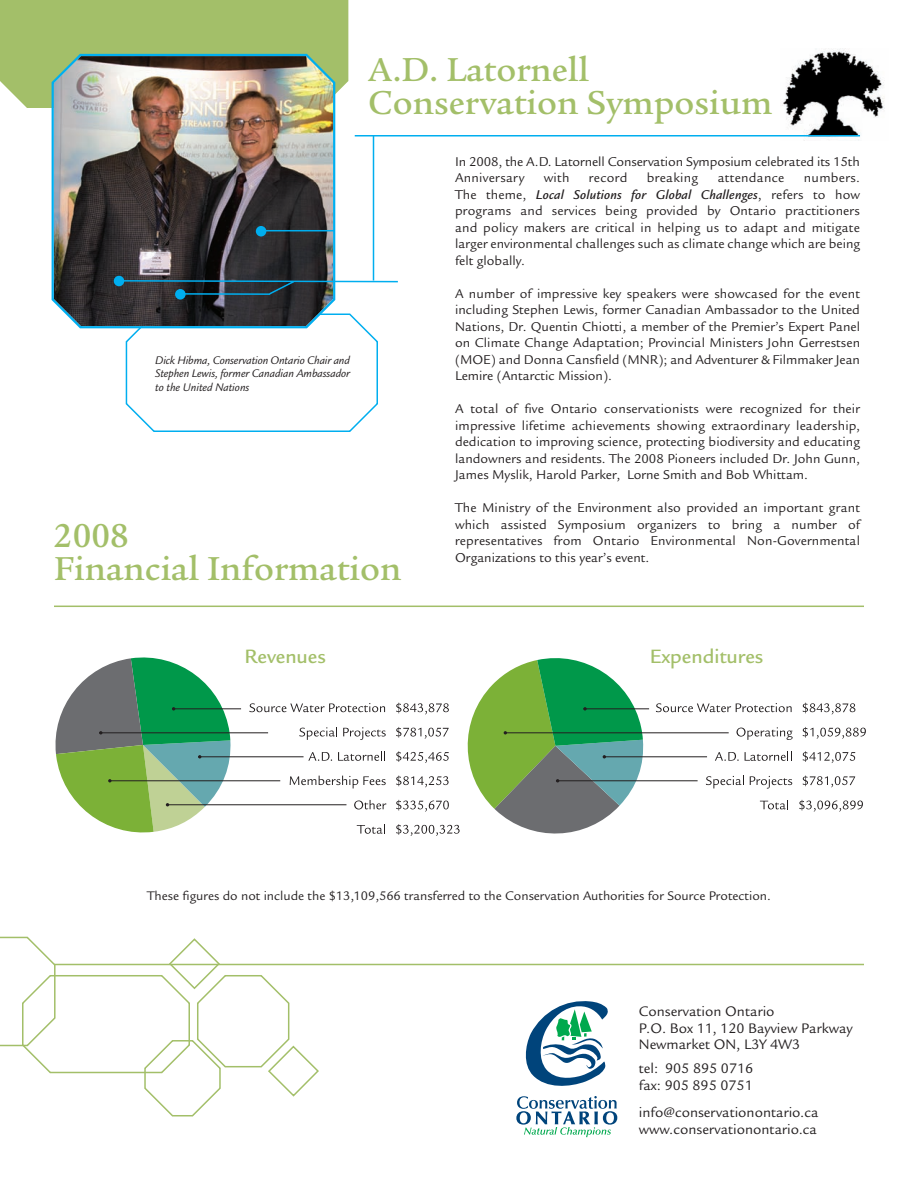
<style>
.page{position:relative;width:918px;height:1188px;background:#fff}
.page>*{position:absolute;margin:0;border:0;box-sizing:border-box;transform-origin:0 0}
.t1{font:500 36px/33px "Legacy Serif Std";color:#a3bf69}
.t2{font:500 21px "Legacy Sans Std";color:#a3bf69}
.t3{font:15px/16.5px "Legacy Sans Std";color:#231f20}
.t4{font:13.8px/16.5px "Legacy Sans Std";color:#231f20;text-align:justify}
.t5{font:13.8px "Legacy Sans Std";letter-spacing:.02em;color:#231f20}
.t6{font:13.5px "Legacy Sans Std";color:#231f20}
.t7{font:italic 12px/13.5px "Legacy Sans Std";letter-spacing:-.005em;color:#231f20;text-align:justify}
.s1{font-weight:500;font-style:italic}
</style>
<div class="page">
<svg style="left:126px;top:314px;width:252px;height:118px"></svg>
<img style="left:780px;top:49px;width:105px;height:92px">
<div style="left:0;top:0;width:348px;height:108px;background:#a3bf69"></div>
<svg style="left:249px;top:703px;width:136px;height:9px"></svg>
<svg style="left:299px;top:727px;width:38px;height:13px"></svg>
<svg style="left:343px;top:727px;width:43px;height:13px"></svg>
<svg style="left:308px;top:752px;width:24px;height:9px"></svg>
<svg style="left:338px;top:751px;width:47px;height:10px"></svg>
<svg style="left:290px;top:776px;width:96px;height:12px"></svg>
<svg style="left:354px;top:800px;width:32px;height:10px"></svg>
<svg style="left:357px;top:824px;width:28px;height:10px"></svg>
<hr style="left:173px;top:708px;width:68px;height:1px;background:#231f20">
<hr style="left:99px;top:732px;width:169px;height:1px;background:#231f20">
<hr style="left:110px;top:780px;width:170px;height:1px;background:#231f20">
<hr style="left:198px;top:756px;width:106px;height:1px;background:#231f20">
<hr style="left:168px;top:804px;width:178px;height:1px;background:#231f20">
<svg style="left:656px;top:703px;width:136px;height:9px"></svg>
<svg style="left:803px;top:703px;width:52px;height:11px"></svg>
<svg style="left:736px;top:727px;width:57px;height:13px"></svg>
<svg style="left:803px;top:727px;width:63px;height:12px"></svg>
<svg style="left:715px;top:752px;width:24px;height:9px"></svg>
<svg style="left:745px;top:751px;width:47px;height:10px"></svg>
<svg style="left:803px;top:751px;width:52px;height:12px"></svg>
<svg style="left:706px;top:776px;width:38px;height:12px"></svg>
<svg style="left:750px;top:776px;width:42px;height:13px"></svg>
<svg style="left:803px;top:776px;width:52px;height:11px"></svg>
<svg style="left:760px;top:800px;width:28px;height:9px"></svg>
<svg style="left:799px;top:800px;width:64px;height:12px"></svg>
<hr style="left:583px;top:708px;width:66px;height:1px;background:#231f20">
<hr style="left:505px;top:732px;width:224px;height:1px;background:#231f20">
<hr style="left:556px;top:780px;width:142px;height:1px;background:#231f20">
<hr style="left:604px;top:756px;width:103px;height:1px;background:#231f20">
<svg style="left:56px;top:657px;width:176px;height:176px"></svg>
<svg style="left:396px;top:658px;width:249px;height:178px"></svg>
<svg style="left:525px;top:1001px;width:83px;height:85px"></svg>
<svg style="left:516px;top:1096px;width:101px;height:41px"></svg>
<img style="left:52px;top:54px;width:283px;height:274px">
<hr style="left:54px;top:606px;width:810px;height:1px;background:#a3bf69">
<hr style="left:54px;top:964px;width:810px;height:1px;background:#a3bf69">
<svg style="left:0;top:937px;width:319px;height:179px"></svg>
<div style="left:114px;top:276px;width:10px;height:10px;background:#00aeef;border-radius:50%"></div>
<svg style="left:175px;top:289px;width:11px;height:11px"></svg>
<svg style="left:119px;top:279px;width:279px;height:17px"></svg>
<hr style="left:262px;top:230px;width:73px;height:1px;background:#00aeef">
<div style="left:256px;top:226px;width:10px;height:10px;background:#00aeef;border-radius:50%"></div>
<hr style="left:373px;top:135px;width:1px;height:145px;background:#00aeef">
<hr style="left:355px;top:135px;width:505px;height:1px;background:#00aeef">
<h1 class="t1" style="left:368px;top:56px;width:406px">A.D. Latornell<br>Conservation Symposium</h1>
<p class="t7" style="left:155px;top:354px;width:197px">Dick Hibma, Conservation Ontario Chair and Stephen Lewis, former Canadian Ambassador to the United Nations</p>
<h1 class="t1" style="left:54px;top:523px;width:349px">2008<br>Financial Information</h1>
<p class="t4" style="left:455px;top:155px;width:406px">In 2008, the A.D. Latornell Conservation Symposium celebrated its 15th<br>Anniversary</p>
<p class="t4" style="left:455px;top:171px;width:407px;text-indent:349px">numbers.<br>The theme, <span class="s1">Local Solutions for Global Challenges</span>, refers to how programs and services being provided by Ontario practitioners and policy makers are critical in helping us to adapt and mitigate larger environmental challenges such as climate change which are being felt globally.</p>
<p class="t4" style="left:455px;top:287px;width:407px">A number of impressive key speakers were showcased for the event including Stephen Lewis, former Canadian Ambassador to the United Nations, Dr. Quentin Chiotti, a member of the Premier’s Expert Panel on Climate Change Adaptation; Provincial Ministers John Gerrestsen (MOE) and Donna Cansfield (MNR); and Adventurer &amp; Filmmaker Jean Lemire (Antarctic Mission).</p>
<p class="t4" style="left:455px;top:402px;width:406px">A total of five Ontario conservationists were recognized for their impressive lifetime achievements showing extraordinary leadership, dedication to improving science, protecting biodiversity and educating landowners and residents. The 2008 Pioneers included Dr. John Gunn, James Myslik, Harold Parker, Lorne Smith and Bob Whittam.</p>
<p class="t4" style="left:455px;top:501px;width:406px">The Ministry of the Environment also provided an important grant which assisted Symposium organizers to bring a number of representatives from Ontario Environmental Non-Governmental Organizations to this year’s event.</p>
<p class="t4" style="left:544px;top:171px;width:27px">with</p>
<p class="t4" style="left:589px;top:171px;width:40px">record</p>
<p class="t5" style="left:647px;top:173px;width:53px">breaking</p>
<p class="t5" style="left:718px;top:173px;width:68px">attendance</p>
<h2 class="t2" style="left:244px;top:648px;width:83px">Revenues</h2>
<h2 class="t2" style="left:650px;top:648px;width:115px">Expenditures</h2>
<p class="t6" style="left:147px;top:890px;width:625px">These figures do not include the $13,109,566 transferred to the Conservation Authorities for Source Protection.</p>
<p class="t3" style="left:639px;top:1005px;width:215px">Conservation Ontario<br>P.O. Box 11, 120 Bayview Parkway<br>Newmarket ON, L3Y 4W3</p>
<p class="t3" style="left:639px;top:1062px;width:116px">tel: 905 895 0716 fax: 905 895 0751</p>
<p class="t3" style="left:639px;top:1106px;width:181px">info@conservationontario.ca www.conservationontario.ca</p>
</div>
